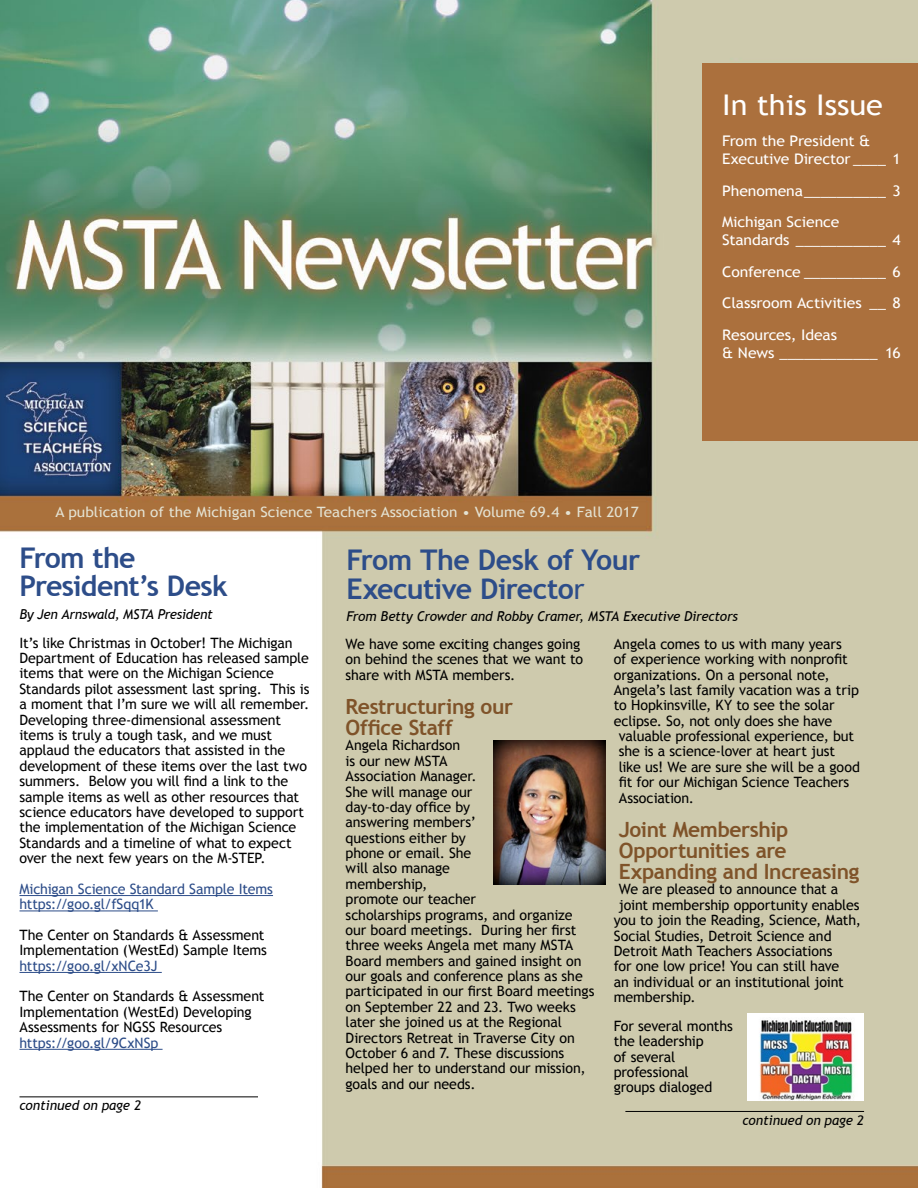
<style>
.page{position:relative;width:918px;height:1188px;background:#fff}
.page>*{position:absolute;margin:0;border:0;box-sizing:border-box;transform-origin:0 0}
.t1{font:700 28.5px/28.5px "Trebuchet MS";letter-spacing:-.02em;color:#2d4d89}
.t2{font:28.5px "Trebuchet MS";color:#fff;scale:1.08 1}
.t3{font:700 21px/21px "Trebuchet MS";letter-spacing:-.02em;color:#7f5329}
.t4{font:14.7px/31.5px "Trebuchet MS";letter-spacing:-.01em;color:#fff;scale:1.08 1}
.t5{font:14.25px/15.5px "Trebuchet MS";letter-spacing:-.01em;color:#000}
.t6{font:14.25px/15.5px "Trebuchet MS";letter-spacing:-.01em;color:#2d4d89}
.t7{font:14.25px "Trebuchet MS";color:#e4e2d2;scale:1.08 1}
.t8{font:italic 13.5px "Trebuchet MS";letter-spacing:-.01em;color:#000}
.s1{font-weight:400}
</style>
<div class="page">
<img style="left:0;top:0;width:918px;height:1188px">
<div style="left:702px;top:63px;width:216px;height:378px;background:#ab703d"></div>
<hr style="left:20px;top:1096px;width:238px;height:1px;background:#000">
<hr style="left:20px;top:895px;width:253px;height:1px;background:#2d4d89">
<hr style="left:20px;top:910px;width:138px;height:1px;background:#2d4d89">
<hr style="left:20px;top:972px;width:142px;height:1px;background:#2d4d89">
<hr style="left:20px;top:1049px;width:143px;height:1px;background:#2d4d89">
<hr style="left:625px;top:1111px;width:239px;height:1px;background:#000">
<img style="left:493px;top:741px;width:112px;height:144px">
<img style="left:747px;top:1013px;width:117px;height:87px">
<p class="t7" style="left:56px;top:503px;width:541px">A publication of the Michigan Science Teachers Association • Volume 69.4 • Fall 2017</p>
<h1 class="t2" style="left:722px;top:88px;width:150px">In this Issue</h1>
<p class="t4" style="left:722px;top:132px;width:167px;line-height:18px">From the President &amp;<br>Executive Director ____ 1</p>
<p class="t4" style="left:722px;top:175px;width:167px">Phenomena__________ 3<br>Michigan Science</p>
<p class="t4" style="left:722px;top:225px;width:167px;text-align:justify">Standards ___________ 4<br>Conference __________ 6<br>Classroom Activities __ 8<br>Resources, Ideas</p>
<p class="t4" style="left:722px;top:337px;width:167px">&amp; News ____________ 16</p>
<h1 class="t1" style="left:20px;top:544px;width:210px">From the<br>President’s Desk</h1>
<p class="t8" style="left:20px;top:606px;width:195px">By Jen Arnswald, MSTA President</p>
<p class="t5" style="left:20px;top:635px;width:292px">It’s like Christmas in October! The Michigan Department of Education has released sample items that were on the Michigan Science Standards pilot assessment last spring. This is a moment that I’m sure we will all remember.<br>Developing three-dimensional assessment items is truly a tough task, and we must applaud the educators that assisted in the development of these items over the last two summers. Below you will find a link to the sample items as well as other resources that science educators have developed to support the implementation of the Michigan Science Standards and a timeline of what to expect over the next few years on the M-STEP.</p>
<p class="t6" style="left:20px;top:881px;width:255px">Michigan Science Standard Sample Items https://goo.gl/fSqq1K</p>
<p class="t5" style="left:20px;top:927px;width:249px">The Center on Standards &amp; Assessment<br>Implementation (WestEd) Sample Items</p>
<p class="t6" style="left:20px;top:958px;width:140px">https://goo.gl/xNCe3J</p>
<p class="t5" style="left:20px;top:989px;width:246px">The Center on Standards &amp; Assessment<br>Implementation (WestEd) Developing<br>Assessments for NGSS Resources</p>
<p class="t6" style="left:20px;top:1035px;width:140px">https://goo.gl/9CxNSp</p>
<p class="t8" style="left:20px;top:1097px;width:123px">continued on page 2</p>
<h1 class="t1" style="left:346px;top:546px;width:295px">From The Desk of Your<br>Executive Directo<span class="s1">r</span></h1>
<p class="t8" style="left:346px;top:608px;width:393px">From Betty Crowder and Robby Cramer, MSTA Executive Directors</p>
<p class="t5" style="left:346px;top:636px;width:239px">We have some exciting changes going on behind the scenes that we want to share with MSTA members.</p>
<h2 class="t3" style="left:346px;top:696px;width:169px">Restructuring our<br>Office Staff</h2>
<p class="t5" style="left:346px;top:738px;width:250px">Angela Richardson<br>is our new MSTA<br>Association Manager.<br>She will manage our<br>day-to-day office by<br>answering members’<br>questions either by<br>phone or email. She<br>will also manage<br>membership,<br>promote our teacher<br>scholarships programs, and organize our board meetings. During her first three weeks Angela met many MSTA<br>Board members and gained insight on our goals and conference plans as she participated in our first Board meetings on September 22 and 23. Two weeks later she joined us at the Regional<br>Directors Retreat in Traverse City on<br>October 6 and 7. These discussions helped her to understand our mission, goals and our needs.</p>
<p class="t5" style="left:614px;top:636px;width:230px">Angela comes to us with many years</p>
<p class="t5" style="left:614px;top:652px;width:236px">of experience working with nonprofit</p>
<p class="t5" style="left:614px;top:667px;width:217px">organizations. On a personal note,</p>
<p class="t5" style="left:614px;top:682px;width:247px">Angela’s last family vacation was a trip</p>
<p class="t5" style="left:614px;top:698px;width:222px">to Hopkinsville, KY to see the solar</p>
<p class="t5" style="left:614px;top:713px;width:220px">eclipse. So, not only does she have</p>
<p class="t5" style="left:619px;top:728px;width:237px">valuable professional experience, but</p>
<p class="t5" style="left:619px;top:744px;width:218px">she is a science-lover at heart just</p>
<p class="t5" style="left:619px;top:759px;width:243px">like us! We are sure she will be a good</p>
<p class="t5" style="left:619px;top:775px;width:232px">fit for our Michigan Science Teachers</p>
<p class="t5" style="left:619px;top:790px;width:77px">Association.</p>
<h2 class="t3" style="left:619px;top:819px;width:242px">Joint Membership<br>Opportunities are<br>Expanding and Increasing</h2>
<p class="t5" style="left:619px;top:882px;width:221px">We are pleased to announce that a</p>
<p class="t5" style="left:619px;top:897px;width:242px">joint membership opportunity enables</p>
<p class="t5" style="left:614px;top:913px;width:249px">you to join the Reading, Science, Math,</p>
<p class="t5" style="left:614px;top:928px;width:219px">Social Studies, Detroit Science and</p>
<p class="t5" style="left:614px;top:943px;width:220px">Detroit Math Teachers Associations</p>
<p class="t5" style="left:614px;top:959px;width:227px">for one low price! You can still have</p>
<p class="t5" style="left:614px;top:974px;width:232px">an individual or an institutional joint</p>
<p class="t5" style="left:614px;top:989px;width:84px">membership.</p>
<p class="t5" style="left:614px;top:1018px;width:121px">For several months the leadership<br>of several professional groups dialoged</p>
<p class="t8" style="left:742px;top:1112px;width:123px">continued on page 2</p>
</div>
